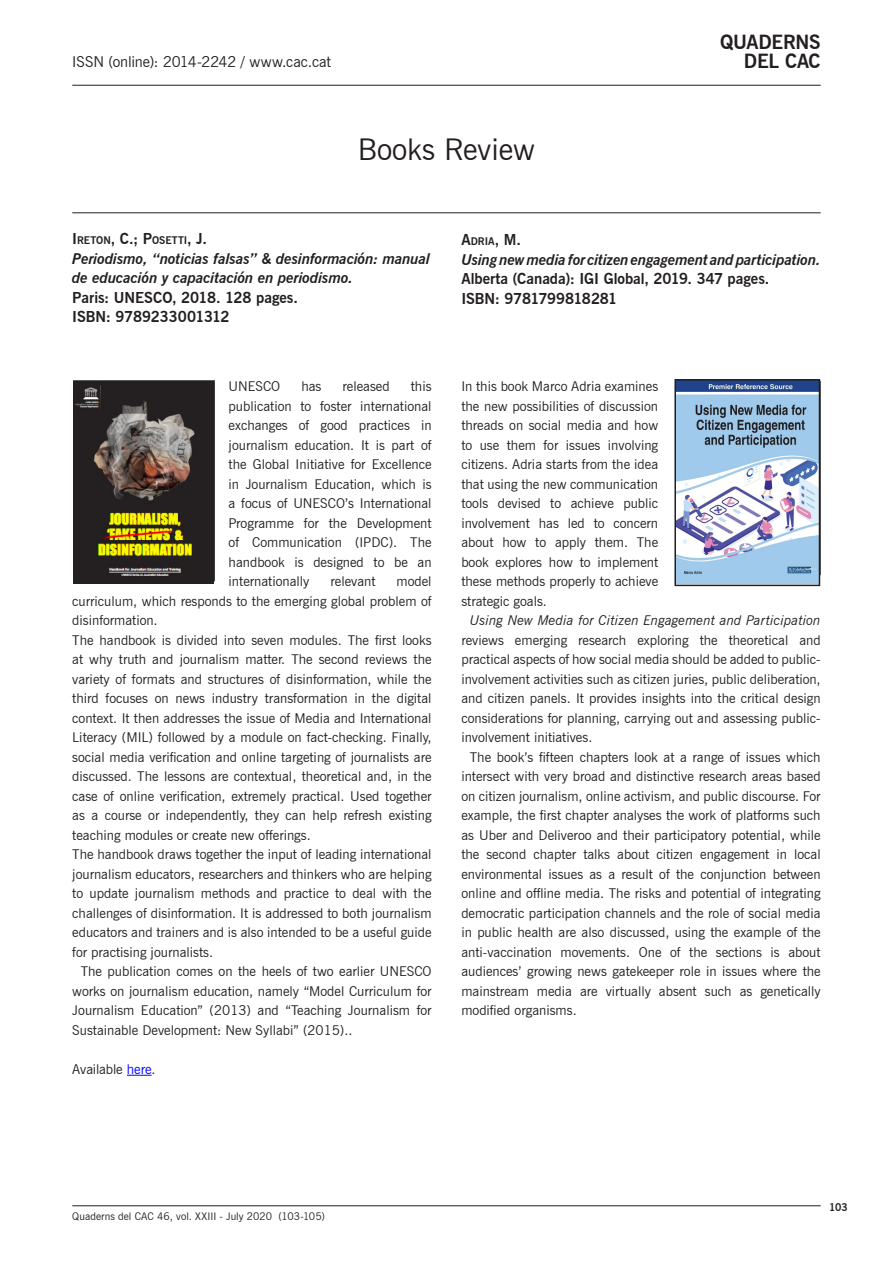
<style>
.page{position:relative;width:893px;height:1263px;background:#fff}
.page>*{position:absolute;margin:0;border:0;box-sizing:border-box;transform-origin:0 0}
.Titulo_Capitulo{font:30px "News Gothic BT";color:#231f20}
.t1{font:700 19.5px/19.5px "News Gothic BT";letter-spacing:-.015em;color:#231f20;text-align:right}
.Contenido{font:italic 700 15px/19.5px "News Gothic BT";letter-spacing:-.005em;color:#231f20}
.Revista_titulo{font:700 15px "News Gothic BT";letter-spacing:-.01em;color:#231f20}
.Revista_titulo-2{font:italic 700 15px "News Gothic BT";letter-spacing:-.005em;color:#231f20}
.Contenido-2{font:700 15px "News Gothic BT";letter-spacing:-.005em;color:#231f20}
.Encabezado_izquierdo{font:15px "News Gothic BT";letter-spacing:-.01em;color:#231f20}
.Revista_titulo-3{font:700 15px "News Gothic BT";color:#231f20}
.Contenido-3{font:13.5px/19.5px "News Gothic BT";color:#231f20;text-align:justify}
.Pie_Página{font:10.5px "News Gothic BT";letter-spacing:.005em;color:#231f20}
.Contenido-4{font:700 10.5px "News Gothic BT";color:#231f20}
.Num__Pag{font:700 10.5px "News Gothic BT";color:#231f20}
.s1{font-size:15px}
.s2{color:#00f}
.s3{font-size:10.5px}
.s4{font-style:italic}
</style>
<div class="page">
<hr style="left:72px;top:85px;width:749px;height:1px;background:#231f20">
<hr style="left:72px;top:213px;width:749px;height:1px;background:#231f20">
<hr style="left:72px;top:1205px;width:749px;height:1px;background:#231f20">
<svg style="left:127px;top:1075px;width:25px;height:1px"></svg>
<img style="left:677px;top:382px;width:140px;height:201px">
<div style="left:674px;top:379px;width:146px;height:207px;border:2px solid #231f20"></div>
<img style="left:73px;top:381px;width:141px;height:203px">
<p class="Encabezado_izquierdo" style="left:72px;top:52px;width:260px">ISSN (online): 2014-2242 / www.cac.cat</p>
<p class="Titulo_Capitulo" style="left:358px;top:132px;width:179px">Books Review</p>
<h2 class="t1" style="left:720px;top:32px;width:102px">QUADERNS<br>DEL CAC</h2>
<p class="Contenido-4" style="left:72px;top:234px;width:136px"><span class="s1">I</span> RETON<span class="s1">, C.; P</span>OSETTI<span class="s1">, J.</span></p>
<p class="Contenido" style="left:72px;top:249px;width:359px">Periodismo, “noticias falsas” &amp; desinformación: manual de educación y capacitación en periodismo.</p>
<p class="Contenido-2" style="left:72px;top:288px;width:227px">Paris: UNESCO, 2018. 128 pages.</p>
<p class="Contenido-2" style="left:72px;top:308px;width:159px">ISBN: 9789233001312</p>
<p class="Contenido-3" style="left:229px;top:377px;width:53px">UNESCO</p>
<p class="Contenido-3" style="left:301px;top:377px;width:22px">has</p>
<p class="Contenido-3" style="left:343px;top:377px;width:49px">released</p>
<p class="Contenido-3" style="left:229px;top:377px;width:204px;text-indent:182px">this publication to foster international exchanges of good practices in journalism education. It is part of the Global Initiative for Excellence in Journalism Education, which is a focus of UNESCO’s International Programme for the Development of Communication (IPDC). The handbook is designed to be an internationally</p>
<p class="Contenido-3" style="left:72px;top:572px;width:361px;text-indent:324px">model curriculum, which responds to the emerging global problem of disinformation.</p>
<p class="Contenido-3" style="left:72px;top:630px;width:361px">The handbook is divided into seven modules. The first looks at why truth and journalism matter. The second reviews the variety of formats and structures of disinformation, while the third focuses on news industry transformation in the digital context. It then addresses the issue of Media and International Literacy (MIL) followed by a module on fact-checking. Finally, social media verification and online targeting of journalists are discussed. The lessons are contextual, theoretical and, in the case of online verification, extremely practical. Used together as a course or independently, they can help refresh existing teaching modules or create new offerings.</p>
<p class="Contenido-3" style="left:72px;top:845px;width:361px">The handbook draws together the input of leading international journalism educators, researchers and thinkers who are helping to update journalism methods and practice to deal with the challenges of disinformation. It is addressed to both journalism educators and trainers and is also intended to be a useful guide for practising journalists.</p>
<p class="Contenido-3" style="left:72px;top:962px;width:361px;text-indent:9px">The publication comes on the heels of two earlier UNESCO works on journalism education, namely “Model Curriculum for Journalism Education” (2013) and “Teaching Journalism for Sustainable Development: New Syllabi” (2015)..</p>
<p class="Contenido-3" style="left:72px;top:1059px;width:85px">Available <span class="s2">here</span>.</p>
<p class="Contenido-3" style="left:330px;top:572px;width:47px">relevant</p>
<p class="Revista_titulo-3" style="left:461px;top:231px;width:61px">A<span class="s3">DRIA</span>, M.</p>
<p class="Revista_titulo-2" style="left:461px;top:250px;width:361px">Using new media for citizen engagement and participation.</p>
<p class="Revista_titulo" style="left:461px;top:270px;width:310px">Alberta (Canada): IGI Global, 2019. 347 pages.</p>
<p class="Revista_titulo" style="left:461px;top:289px;width:157px">ISBN: 9781799818281</p>
<p class="Contenido-3" style="left:461px;top:377px;width:198px">In this book Marco Adria examines the new possibilities of discussion threads on social media and how to use them for issues involving citizens. Adria starts from the idea that using the new communication tools devised to achieve public involvement has led to concern about how to apply them. The book explores how to implement these methods properly to achieve strategic goals.</p>
<p class="Contenido-3" style="left:461px;top:611px;width:361px;text-indent:9px"><span class="s4">Using New Media for Citizen Engagement and Participation </span>reviews emerging research exploring the theoretical and practical aspects of how social media should be added to public&shy;involvement activities such as citizen juries, public deliberation, and citizen panels. It provides insights into the critical design considerations for planning, carrying out and assessing public&shy;involvement initiatives.</p>
<p class="Contenido-3" style="left:461px;top:747px;width:361px;text-indent:9px">The book’s fifteen chapters look at a range of issues which intersect with very broad and distinctive research areas based on citizen journalism, online activism, and public discourse. For example, the first chapter analyses the work of platforms such as Uber and Deliveroo and their participatory potential, while the second chapter talks about citizen engagement in local environmental issues as a result of the conjunction between online and offline media. The risks and potential of integrating democratic participation channels and the role of social media in public health are also discussed, using the example of the anti-vaccination movements. One of the sections is about audiences’ growing news gatekeeper role in issues where the mainstream media are virtually absent such as genetically modified organisms.</p>
<p class="Pie_Página" style="left:72px;top:1210px;width:201px">Quaderns del CAC 46, vol. XXIII - July 2020</p>
<p class="Pie_Página" style="left:279px;top:1210px;width:48px">(103-105)</p>
<p class="Num__Pag" style="left:829px;top:1200px;width:20px">103</p>
</div>
